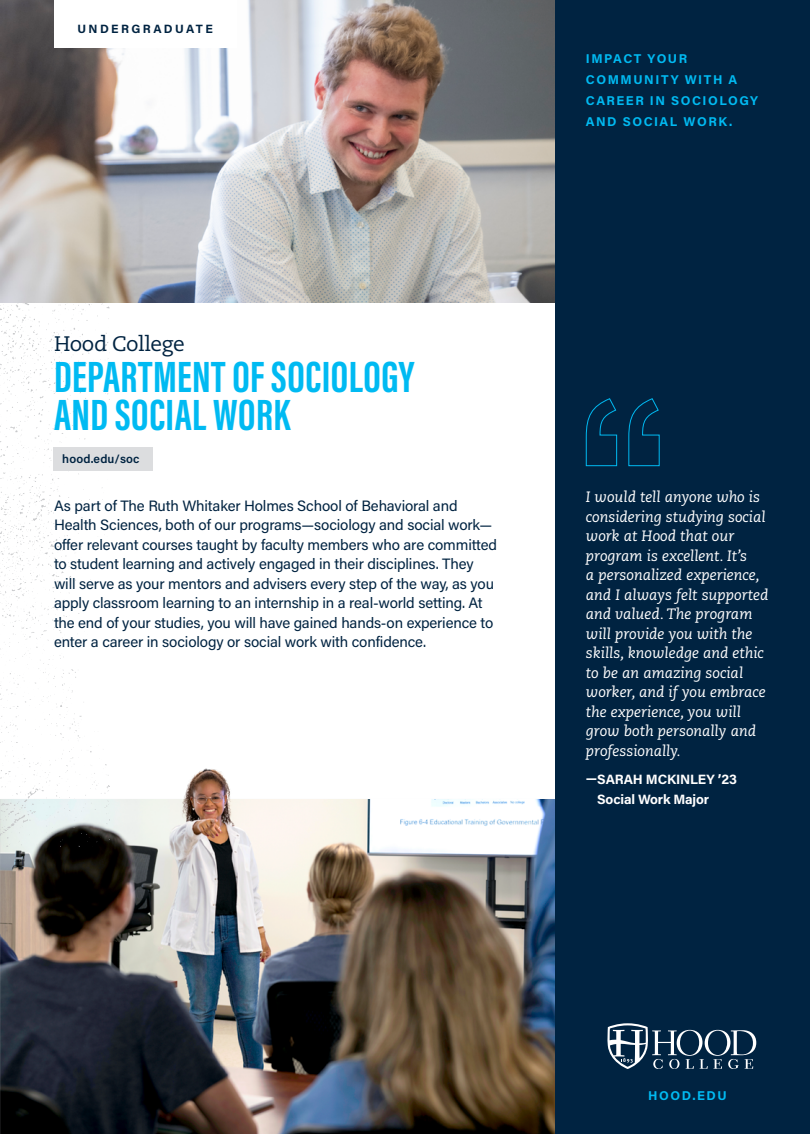
<style>
.page{position:relative;width:810px;height:1134px;background:#fff}
.page>*{position:absolute;margin:0;border:0;box-sizing:border-box;transform-origin:0 0}
.t1{font:700 45px/37.5px "Acumin Pro Extra Cond";letter-spacing:.01em;color:#00baf2}
.t2{font:21px "Caecilia LT Pro 55 Roman";letter-spacing:-.02em;color:#002341}
.t3{font:15px/19.5px "Acumin Pro";letter-spacing:-.01em;color:#002341}
.t4{font:italic 15px/19.5px "Caecilia LT Pro 56";color:#fff}
.t5{font:700 13.5px/19.5px "Acumin Pro";letter-spacing:-.01em;color:#fff}
.t6{font:700 12.75px/21px "Acumin Pro";letter-spacing:.12em;color:#00baf2}
.t7{font:700 12px "Acumin Pro";letter-spacing:.2em;color:#002341}
.t8{font:600 12px "Acumin Pro";letter-spacing:.015em;color:#002341}
</style>
<div class="page">
<img style="left:0;top:756px;width:556px;height:378px">
<svg style="left:0;top:303px;width:109px;height:544px"></svg>
<img style="left:0;top:0;width:556px;height:302px">
<div style="left:556px;top:0;width:254px;height:1134px;background:#002341"></div>
<div style="left:54px;top:0;width:182px;height:47px;background:#fff"></div>
<svg style="left:607px;top:1023px;width:149px;height:46px"></svg>
<svg style="left:586px;top:398px;width:74px;height:68px"></svg>
<div style="left:54px;top:447px;width:99px;height:24px;background:#dcdddf"></div>
<p class="t7" style="left:77px;top:20px;width:137px">UNDERGRADUATE</p>
<h2 class="t2" style="left:54px;top:330px;width:132px">Hood College</h2>
<h1 class="t1" style="left:54px;top:358px;width:362px">DEPARTMENT OF SOCIOLOGY<br>AND SOCIAL WORK</h1>
<p class="t8" style="left:62px;top:450px;width:79px">hood.edu/soc</p>
<p class="t3" style="left:54px;top:495px;width:445px">As part of The Ruth Whitaker Holmes School of Behavioral and Health Sciences, both of our programs—sociology and social work— offer relevant courses taught by faculty members who are committed to student learning and actively engaged in their disciplines. They will serve as your mentors and advisers every step of the way, as you apply classroom learning to an internship in a real-world setting. At the end of your studies, you will have gained hands-on experience to enter a career in sociology or social work with confidence.</p>
<p class="t6" style="left:586px;top:48px;width:174px">IMPACT YOUR<br>COMMUNITY WITH A<br>CAREER IN SOCIOLOGY<br>AND SOCIAL WORK.</p>
<p class="t4" style="left:586px;top:487px;width:184px">I would tell anyone who is considering studying social work at Hood that our program is excellent. It’s<br>a personalized experience, and I always felt supported and valued. The program will provide you with the skills, knowledge and ethic to be an amazing social worker, and if you embrace the experience, you will grow both personally and professionally.</p>
<p class="t5" style="left:597px;top:769px;width:141px;text-indent:-11px">—SARAH MCKINLEY ’23<br>Social Work Major</p>
<p class="t6" style="left:648px;top:1084px;width:80px">HOOD.EDU</p>
</div>
